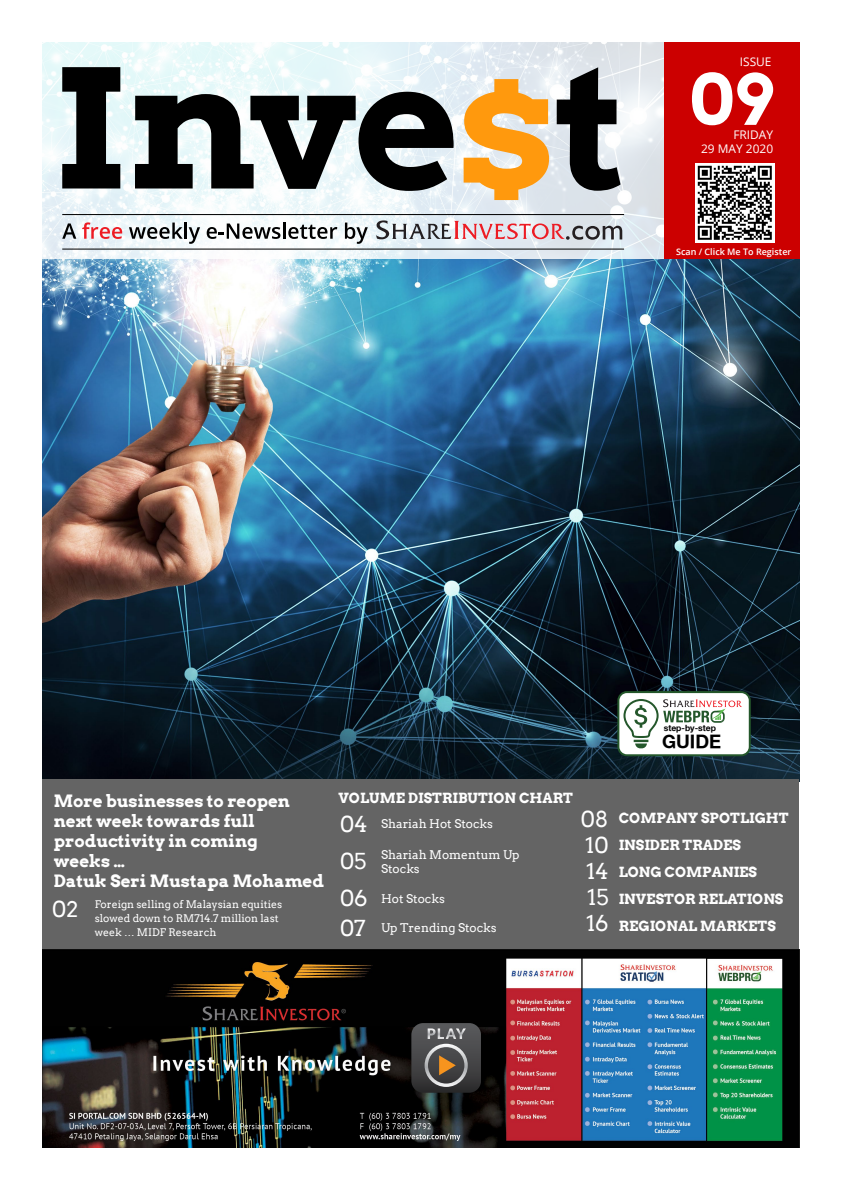
<style>
.page{position:relative;width:842px;height:1191px;background:#fff}
.page>*{position:absolute;margin:0;border:0;box-sizing:border-box;transform-origin:0 0}
.t1{font:700 70.2px "Arvo";color:#fff}
.t2{font:22px/26px "Arvo";color:#fff;text-align:justify}
.t3{font:700 18.6px "Helvetica Neue";color:#000}
.t4{font:700 17px/20px "Arvo";color:#fff}
.t5{font:700 14px/27px "Arvo";color:#fff}
.t6{font:12px/14.4px "Arvo";color:#fff}
.t7{font:11.9px/14.3px "Open Sans";color:#fff;text-align:right}
.t8{font:10.5px/14px "Arvo";color:#fff}
.t9{font:600 9px "Open Sans";color:#fff}
.t10{font:700 8.6px "Helvetica Neue";color:#000}
</style>
<div class="page">
<img style="left:43px;top:259px;width:756px;height:520px">
<svg style="left:43px;top:43px;width:621px;height:216px"></svg>
<div style="left:664px;top:42px;width:135px;height:217px;background:#c00"></div>
<div style="left:43px;top:779px;width:756px;height:170px;background:#646464"></div>
<img style="left:696px;top:164px;width:79px;height:79px">
<div style="left:618px;top:692px;width:132px;height:63px;background:#fff;border-radius:9px"></div>
<div style="left:617px;top:691px;width:134px;height:65px;border:2px solid #24572b;border-radius:9px"></div>
<svg style="left:623px;top:699px;width:119px;height:49px"></svg>
<svg style="left:62px;top:223px;width:14px;height:16px"></svg>
<svg style="left:82px;top:222px;width:40px;height:17px"></svg>
<svg style="left:129px;top:222px;width:54px;height:17px"></svg>
<hr style="left:184px;top:222px;width:3px;height:17px;background:#000">
<svg style="left:189px;top:227px;width:11px;height:17px"></svg>
<svg style="left:207px;top:222px;width:130px;height:17px"></svg>
<svg style="left:345px;top:222px;width:23px;height:22px"></svg>
<svg style="left:376px;top:220px;width:246px;height:20px;background:#c8b6bc"></svg>
<svg style="left:62px;top:67px;width:58px;height:121px;background:#444849"></svg>
<svg style="left:135px;top:92px;width:319px;height:99px"></svg>
<svg style="left:557px;top:67px;width:63px;height:124px;background:#67696c"></svg>
<svg style="left:464px;top:79px;width:85px;height:121px;background:#f5b965"></svg>
<hr style="left:62px;top:214px;width:562px;height:1px;background:#000">
<hr style="left:62px;top:248px;width:562px;height:2px;background:#000">
<img style="left:42px;top:949px;width:757px;height:199px">
<svg style="left:411px;top:1023px;width:70px;height:69px;background:#5b5855"></svg>
<p class="t7" style="left:740px;top:54px;width:33px">ISSUE</p>
<h1 class="t1" style="left:689px;top:55px;width:85px">09</h1>
<p class="t7" style="left:701px;top:127px;width:74px">FRIDAY<br>29 MAY 2020</p>
<p class="t9" style="left:676px;top:246px;width:117px">Scan / Click Me To Register</p>
<p class="t10" style="left:664px;top:723px;width:54px">step-by-step</p>
<h3 class="t3" style="left:662px;top:730px;width:61px">GUIDE</h3>
<p class="t4" style="left:54px;top:790px;width:238px">More businesses to reopen</p>
<p class="t5" style="left:338px;top:784px;width:236px">VOLUME DISTRIBUTION CHART</p>
<p class="t4" style="left:54px;top:810px;width:272px">next week towards full productivity in coming<br>weeks …<br>Datuk Seri Mustapa Mohamed</p>
<h2 class="t2" style="left:340px;top:806px;width:29px;line-height:37px">04<br>05<br>06</h2>
<h2 class="t2" style="left:340px;top:915px;width:27px">07</h2>
<p class="t6" style="left:381px;top:816px;width:113px">Shariah Hot Stocks</p>
<p class="t6" style="left:381px;top:847px;width:140px">Shariah Momentum Up<br>Stocks</p>
<p class="t6" style="left:381px;top:891px;width:65px">Hot Stocks</p>
<p class="t6" style="left:381px;top:920px;width:117px">Up Trending Stocks</p>
<p class="t8" style="left:95px;top:897px;width:189px">Foreign selling of Malaysian equities slowed down to RM714.7 million last week … MIDF Research</p>
<h2 class="t2" style="left:52px;top:896px;width:28px">02</h2>
<h2 class="t2" style="left:581px;top:806px;width:30px">08<br>10<br>14<br>15<br>16</h2>
<p class="t5" style="left:619px;top:804px;width:171px">COMPANY SPOTLIGHT<br>INSIDER TRADES<br>LONG COMPANIES<br>INVESTOR RELATIONS<br>REGIONAL MARKETS</p>
</div>
